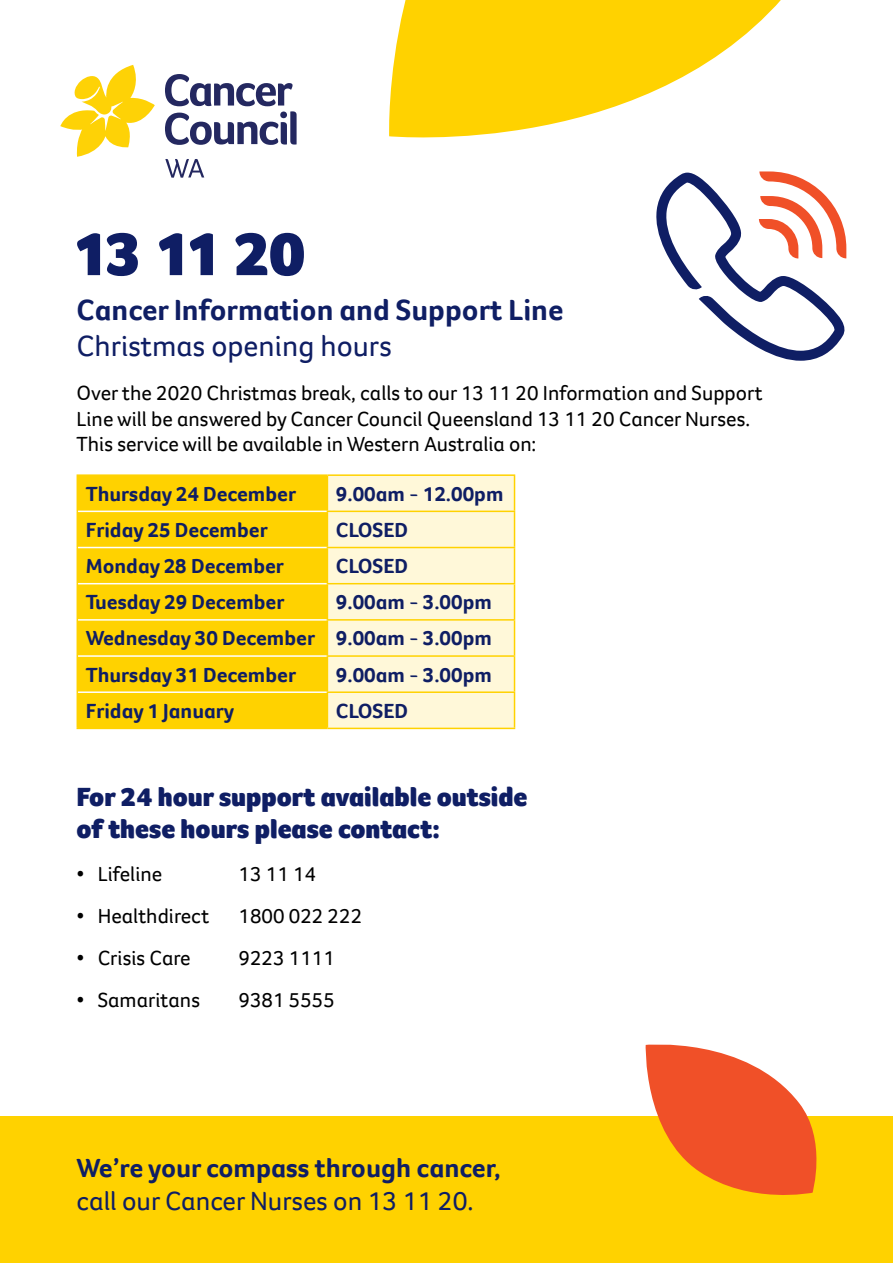
<style>
.page{position:relative;width:893px;height:1263px;background:#fff}
.page>*{position:absolute;margin:0;border:0;box-sizing:border-box;transform-origin:0 0}
.t1{font:900 63px "Foco CC";color:#0f1e64}
.t2{font:700 30px "Foco CC";color:#0f1e64}
.t3{font:30px "Foco CC";color:#0f1e64}
.t4{font:900 27px/32.4px "Foco CC";color:#0f1e64}
.t5{font:700 27px "Foco CC";color:#0f1e64}
.t6{font:27px "Foco CC";color:#0f1e64}
.t7{font:21px/25.2px "Foco CC";color:#000}
.t8{font:700 21px/36.2px "Foco CC";color:#0f1e64;text-align:justify}
</style>
<div class="page">
<div style="left:0;top:1116px;width:893px;height:147px;background:#ffd200"></div>
<svg style="left:656px;top:171px;width:190px;height:190px"></svg>
<svg style="left:389px;top:0;width:392px;height:138px;fill:#ffd200"></svg>
<div style="left:78px;top:476px;width:249px;height:252px;background:#ffd200"></div>
<div style="left:328px;top:476px;width:186px;height:252px;background:#fff8d9"></div>
<hr style="left:77px;top:474px;width:250px;height:2px;background:#ffd200">
<hr style="left:77px;top:476px;width:1px;height:35px;background:#ffd200">
<hr style="left:327px;top:474px;width:188px;height:2px;background:#ffd200">
<hr style="left:327px;top:476px;width:1px;height:35px;background:#ffd200">
<hr style="left:514px;top:476px;width:1px;height:35px;background:#ffd200">
<hr style="left:327px;top:511px;width:188px;height:1px;background:#ffd200">
<hr style="left:327px;top:512px;width:1px;height:35px;background:#ffd200">
<hr style="left:327px;top:548px;width:1px;height:35px;background:#ffd200">
<hr style="left:77px;top:584px;width:1px;height:36px;background:#ffd200">
<hr style="left:327px;top:583px;width:188px;height:1px;background:#ffd200">
<hr style="left:327px;top:584px;width:1px;height:35px;background:#ffd200">
<hr style="left:514px;top:584px;width:1px;height:35px;background:#ffd200">
<hr style="left:77px;top:620px;width:1px;height:36px;background:#ffd200">
<hr style="left:327px;top:619px;width:188px;height:2px;background:#ffd200">
<hr style="left:327px;top:621px;width:1px;height:34px;background:#ffd200">
<hr style="left:514px;top:621px;width:1px;height:34px;background:#ffd200">
<hr style="left:77px;top:656px;width:1px;height:36px;background:#ffd200">
<hr style="left:327px;top:655px;width:188px;height:2px;background:#ffd200">
<hr style="left:327px;top:657px;width:1px;height:34px;background:#ffd200">
<hr style="left:514px;top:657px;width:1px;height:34px;background:#ffd200">
<hr style="left:77px;top:692px;width:1px;height:36px;background:#ffd200">
<hr style="left:327px;top:691px;width:188px;height:2px;background:#ffd200">
<hr style="left:327px;top:693px;width:1px;height:35px;background:#ffd200">
<hr style="left:514px;top:693px;width:1px;height:35px;background:#ffd200">
<hr style="left:77px;top:728px;width:250px;height:1px;background:#ffd200">
<hr style="left:327px;top:728px;width:188px;height:1px;background:#ffd200">
<hr style="left:78px;top:511px;width:249px;height:1px;background:#fff">
<hr style="left:78px;top:583px;width:249px;height:1px;background:#fff">
<hr style="left:78px;top:619px;width:249px;height:2px;background:#fff">
<hr style="left:78px;top:655px;width:249px;height:2px;background:#fff">
<hr style="left:78px;top:691px;width:249px;height:2px;background:#fff">
<hr style="left:77px;top:547px;width:1px;height:37px;background:#ffd200">
<hr style="left:327px;top:547px;width:188px;height:1px;background:#ffd200">
<hr style="left:514px;top:548px;width:1px;height:35px;background:#ffd200">
<hr style="left:77px;top:511px;width:1px;height:36px;background:#ffd200">
<hr style="left:514px;top:512px;width:1px;height:35px;background:#ffd200">
<hr style="left:78px;top:547px;width:249px;height:1px;background:#fff">
<svg style="left:645px;top:1044px;width:172px;height:151px"></svg>
<svg style="left:60px;top:65px;width:95px;height:92px"></svg>
<svg style="left:165px;top:159px;width:39px;height:19px"></svg>
<svg style="left:165px;top:74px;width:132px;height:71px"></svg>
<h1 class="t1" style="left:72px;top:212px;width:235px">13 11 20</h1>
<h2 class="t2" style="left:77px;top:290px;width:488px">Cancer Information and Support Line</h2>
<h2 class="t3" style="left:77px;top:326px;width:317px">Christmas opening hours</h2>
<p class="t7" style="left:77px;top:381px;width:688px">Over the 2020 Christmas break, calls to our 13 11 20 Information and Support<br>Line will be answered by Cancer Council Queensland 13 11 20 Cancer Nurses.<br>This service will be available in Western Australia on:</p>
<p class="t8" style="left:86px;top:475px;width:212px">Thursday 24 December</p>
<p class="t8" style="left:336px;top:475px;width:169px">9.00am - 12.00pm</p>
<p class="t8" style="left:86px;top:511px;width:183px">Friday 25 December</p>
<p class="t8" style="left:336px;top:511px;width:74px">CLOSED</p>
<p class="t8" style="left:86px;top:548px;width:200px">Monday 28 December</p>
<p class="t8" style="left:336px;top:548px;width:74px">CLOSED</p>
<p class="t8" style="left:86px;top:584px;width:200px">Tuesday 29 December</p>
<p class="t8" style="left:86px;top:584px;width:408px;text-indent:250px">9.00am - 3.00pm Wednesday 30 December 9.00am - 3.00pm Thursday 31 December</p>
<p class="t8" style="left:336px;top:656px;width:158px">9.00am - 3.00pm</p>
<p class="t8" style="left:86px;top:692px;width:150px">Friday 1 January</p>
<p class="t8" style="left:336px;top:692px;width:74px">CLOSED</p>
<p class="t4" style="left:77px;top:780px;width:452px">For 24 hour support available outside of these hours please contact:</p>
<p class="t7" style="left:77px;top:860px;width:87px">• Lifeline</p>
<p class="t7" style="left:239px;top:860px;width:79px">13 11 14</p>
<p class="t7" style="left:77px;top:903px;width:134px">• Healthdirect</p>
<p class="t7" style="left:239px;top:903px;width:125px">1800 022 222</p>
<p class="t7" style="left:77px;top:945px;width:116px">• Crisis Care</p>
<p class="t7" style="left:239px;top:945px;width:98px">9223 1111</p>
<p class="t7" style="left:77px;top:987px;width:125px">• Samaritans</p>
<p class="t7" style="left:239px;top:987px;width:98px">9381 5555</p>
<p class="t5" style="left:77px;top:1150px;width:426px">We’re your compass through cancer,</p>
<p class="t6" style="left:77px;top:1183px;width:399px">call our Cancer Nurses on 13 11 20.</p>
</div>
